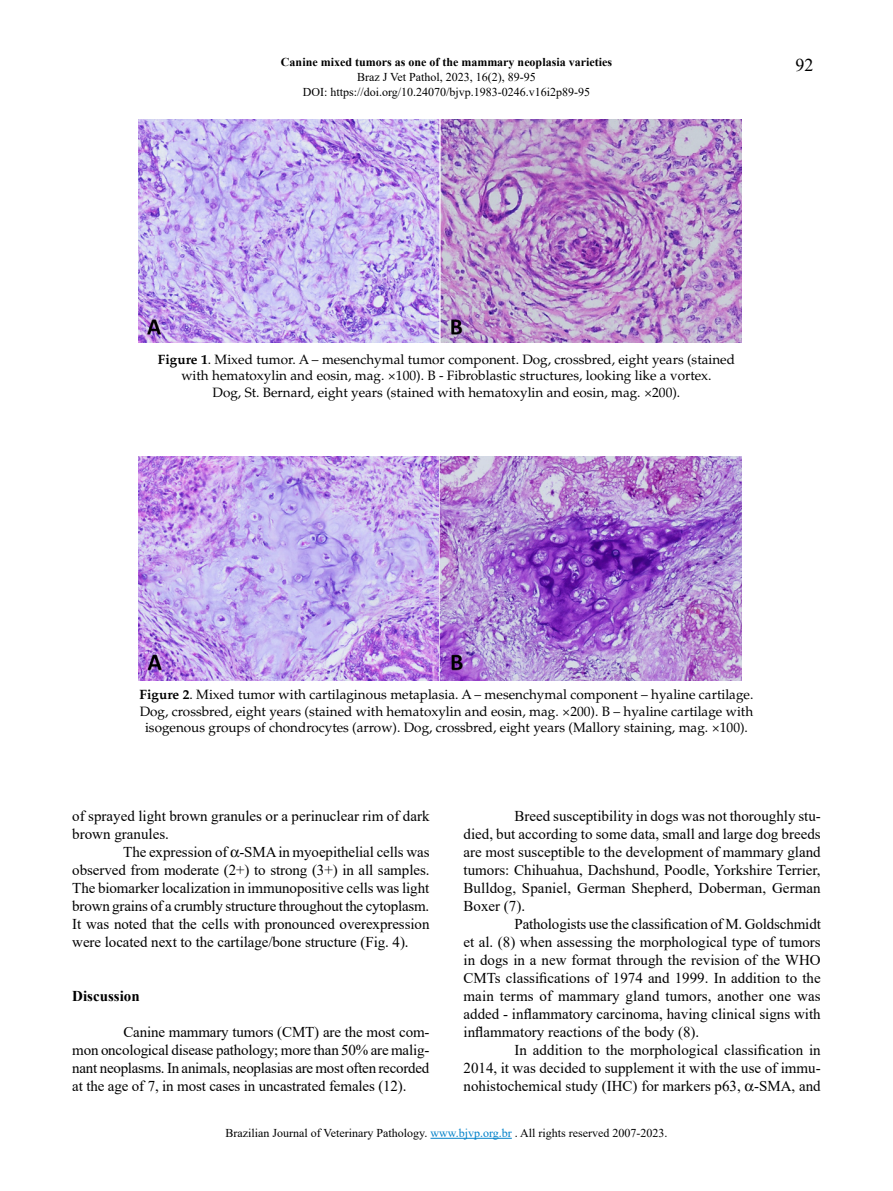
<style>
.page{position:relative;width:893px;height:1191px;background:#fff}
.page>*{position:absolute;margin:0;border:0;box-sizing:border-box;transform-origin:0 0}
.t1{font:18px "Times New Roman";color:#000}
.t2{font:15px/18px "Times New Roman";color:#000;text-align:justify}
.t3{font:700 15px "Times New Roman";color:#000}
.t4{font:13.5px/16.5px "Palatino LT Std";color:#000;text-align:center}
.t5{font:12px/15px "Times New Roman";color:#000;text-align:center}
.t6{font:700 12px "Times New Roman";color:#000}
.s1{font-weight:700}
.s2{color:#0081c9}
</style>
<div class="page">
<hr style="left:430px;top:1138px;width:82px;height:1px;background:#0081c9">
<img style="left:138px;top:119px;width:604px;height:223px">
<img style="left:138px;top:456px;width:604px;height:224px">
<p class="t6" style="left:281px;top:54px;width:332px">Canine mixed tumors as one of the mammary neoplasia varieties</p>
<p class="t5" style="left:303px;top:69px;width:289px">Braz J Vet Pathol, 2023, 16(2), 89-95<br>DOI: https://doi.org/10.24070/bjvp.1983-0246.v16i2p89-95</p>
<p class="t1" style="left:796px;top:52px;width:19px">92</p>
<p class="t4" style="left:158px;top:351px;width:579px"><span class="s1">Figure 1</span>. Mixed tumor. A – mesenchymal tumor component. Dog, crossbred, eight years (stained with hematoxylin and eosin, mag. ×100). B - Fibroblastic structures, looking like a vortex.<br>Dog, St. Bernard, eight years (stained with hematoxylin and eosin, mag. ×200).</p>
<p class="t4" style="left:140px;top:686px;width:615px"><span class="s1">Figure 2</span>. Mixed tumor with cartilaginous metaplasia. A – mesenchymal component – hyaline cartilage.<br>Dog, crossbred, eight years (stained with hematoxylin and eosin, mag. ×200). B – hyaline cartilage with isogenous groups of chondrocytes (arrow). Dog, crossbred, eight years (Mallory staining, mag. ×100).</p>
<p class="t2" style="left:72px;top:806px;width:359px">of sprayed light brown granules or a perinuclear rim of dark brown granules.</p>
<p class="t2" style="left:72px;top:842px;width:359px;text-indent:51px">The expression of -SMA in myoepithelial cells was observed from moderate (2+) to strong (3+) in all samples.<br>The biomarker localization in immunopositive cells was light brown grains of a crumbly structure throughout the cytoplasm.<br>It was noted that the cells with pronounced overexpression were located next to the cartilage/bone structure (Fig. 4).</p>
<p class="t3" style="left:72px;top:985px;width:69px">Discussion</p>
<p class="t2" style="left:72px;top:1022px;width:359px;text-indent:51px">Canine mammary tumors (CMT) are the most com&shy;mon oncological disease pathology; more than 50% are malig&shy;nant neoplasms. In animals, neoplasias are most often recorded at the age of 7, in most cases in uncastrated females (12).</p>
<p class="t2" style="left:463px;top:806px;width:359px;text-indent:51px">Breed susceptibility in dogs was not thoroughly stu&shy;died, but according to some data, small and large dog breeds are most susceptible to the development of mammary gland tumors: Chihuahua, Dachshund, Poodle, Yorkshire Terrier, Bulldog, Spaniel, German Shepherd, Doberman, German Boxer (7).</p>
<p class="t2" style="left:463px;top:914px;width:359px;text-indent:51px">Pathologists use the classification of M. Goldschmidt et al. (8) when assessing the morphological type of tumors in dogs in a new format through the revision of the WHO CMTs classifications of 1974 and 1999. In addition to the main terms of mammary gland tumors, another one was added - inflammatory carcinoma, having clinical signs with inflammatory reactions of the body (8).</p>
<p class="t2" style="left:463px;top:1040px;width:359px;text-indent:51px">In addition to the morphological classification in 2014, it was decided to supplement it with the use of immu&shy;nohistochemical study (IHC) for markers p63, -SMA, and</p>
<p class="t5" style="left:225px;top:1125px;width:443px">Brazilian Journal of Veterinary Pathology. <span class="s2">www.bjvp.org.br</span> . All rights reserved 2007-2023.</p>
</div>
